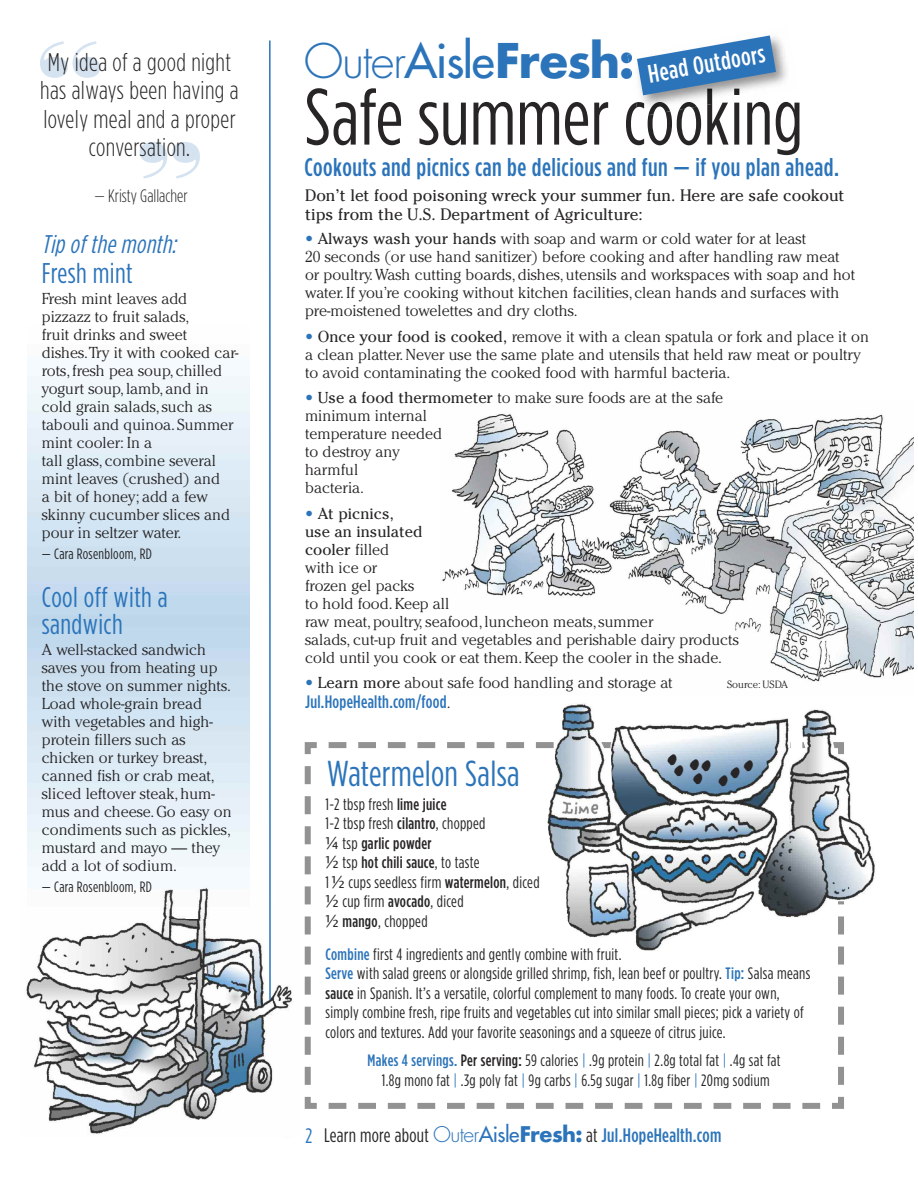
<style>
.page{position:relative;width:918px;height:1188px;background:#fff}
.page>*{position:absolute;margin:0;border:0;box-sizing:border-box;transform-origin:0 0}
.t1{font:90px "Bodoni Poster";color:#d5e3f1}
.t2{font:79.5px "Gotham Condensed";color:#272526}
.t3{font:700 46.5px "Futura";letter-spacing:-.035em;color:#2c74ba}
.t4{font:36px "Gotham Condensed";letter-spacing:.01em;color:#2c74ba}
.t5{font:500 31.5px "Feltpen LT";color:#272526}
.t6{font:28.5px/27px "Gotham Condensed";letter-spacing:.015em;color:#2c74ba}
.t7{font:300 25.5px/28.5px "Gotham Condensed";letter-spacing:.015em;color:#272526;text-align:center}
.t8{font:500 25.5px "Gotham Condensed";letter-spacing:.02em;color:#2c74ba}
.t9{font:italic 25.5px "Gotham Condensed";color:#2c74ba}
.t10{font:500 25.5px "Gotham Condensed";color:#fff}
.t11{font:21px "Gotham Condensed";color:#2c74ba}
.t12{font:500 19.5px "Gotham Condensed";letter-spacing:.015em;color:#2c74ba}
.t13{font:500 18px "Gotham Condensed";letter-spacing:.015em;color:#2c74ba}
.t14{font:300 18px "Gotham Condensed";color:#272526}
.t15{font:16.5px/19.5px "Gotham Condensed";letter-spacing:.02em;color:#272526}
.t16{font:16.5px/19.5px "Cheltenham";color:#272526}
.t17{font:300 15.75px/18px "Cheltenham";color:#272526}
.t18{font:15px "Gotham Condensed";letter-spacing:.02em;color:#272526}
.t19{font:300 10.5px "Cheltenham";color:#272526}
.s1{font-weight:300}
.s2{font-weight:400}
.s3{font-weight:400;color:#2c74ba}
.s4{font-family:"Cheltenham";font-weight:300;font-size:15.75px;color:#272526}
.s5{font-weight:500}
.s6{font-family:"Lucida Grande"}
.s7{font-weight:500;color:#2c74ba}
.s8{color:#2c74ba}
.s9{font-weight:400;color:#272526}
.s10{font-family:"Futura";font-weight:300;font-size:21px}
.s11{font-family:"Futura";font-weight:400;font-size:21px}
.s12{font-family:"Futura";font-weight:700;font-size:21px}
</style>
<div class="page">
<img style="left:26px;top:918px;width:267px;height:216px">
<img style="left:442px;top:414px;width:472px;height:268px">
<img style="left:27px;top:376px;width:223px;height:542px">
<img style="left:701px;top:37px;width:86px;height:68px">
<img style="left:628px;top:54px;width:4px;height:23px">
<img style="left:636px;top:95px;width:65px;height:21px">
<svg style="left:637px;top:35px;width:139px;height:60px"></svg>
<hr style="left:269px;top:41px;width:2px;height:959px;background:#2c74ba">
<svg style="left:304px;top:742px;width:540px;height:367px"></svg>
<img style="left:547px;top:703px;width:328px;height:248px">
<h1 class="t1" style="left:38px;top:21px;width:66px">“</h1>
<h3 class="t7" style="left:40px;top:49px;width:200px">My idea of a good night has always been having a lovely meal and a proper conversation.</h3>
<p class="t14" style="left:95px;top:190px;width:95px">— Kristy Gallacher</p>
<h3 class="t9" style="left:42px;top:236px;width:140px">Tip of the month:</h3>
<h3 class="t6" style="left:42px;top:262px;width:92px">Fresh mint</h3>
<p class="t17" style="left:42px;top:291px;width:198px">Fresh mint leaves add pizzazz to fruit salads,<br>fruit drinks and sweet dishes.Try it with cooked car&shy;rots,fresh pea soup, chilled yogurt soup,lamb, and in cold grain salads,such as tabouli and quinoa. Summer mint cooler: In a<br>tall glass, combine several mint leaves (crushed) and<br>a bit of honey; add a few skinny cucumber slices and pour in seltzer water.</p>
<p class="t18" style="left:42px;top:549px;width:111px">— Cara Rosenbloom, RD</p>
<h3 class="t6" style="left:42px;top:586px;width:127px">Cool off with a sandwich</h3>
<p class="t17" style="left:42px;top:642px;width:191px">A well-stacked sandwich saves you from heating up the stove on summer nights.<br>Load whole-grain bread with vegetables and high&shy;protein fillers such as chicken or turkey breast, canned fish or crab meat, sliced leftover steak,hum&shy;mus and cheese.Go easy on condiments such as pickles, mustard and mayo — they add a lot of sodium.</p>
<p class="t18" style="left:42px;top:882px;width:111px">— Cara Rosenbloom, RD</p>
<h1 class="t1" style="left:137px;top:122px;width:67px">”</h1>
<h3 class="t3" style="left:304px;top:27px;width:332px"><span class="s1">Outer</span><span class="s2">Aisle</span>Fresh:</h3>
<h2 class="t2" style="left:305px;top:89px;width:500px">Safe summer cooking</h2>
<h3 class="t8" style="left:305px;top:158px;width:536px">Cookouts and picnics can be delicious and fun — if you plan ahead.</h3>
<h3 class="t10" style="left:647px;top:65px;width:120px;rotate:-10deg">Head Outdoors</h3>
<p class="t16" style="left:305px;top:185px;width:541px">Don’t let food poisoning wreck your summer fun. Here are safe cookout tips from the U.S. Department of Agriculture:</p>
<p class="t17" style="left:305px;top:231px;width:552px"><span class="s3">•</span> <span class="s2">Always wash your hands</span> with soap and warm or cold water for at least<br>20 seconds (or use hand sanitizer) before cooking and after handling raw meat or poultry.Wash cutting boards,dishes,utensils and workspaces with soap and hot water.If you’re cooking without kitchen facilities, clean hands and surfaces with pre-moistened towelettes and dry cloths.</p>
<p class="t17" style="left:305px;top:329px;width:565px"><span class="s3">•</span> <span class="s2">Once your food is cooked,</span> remove it with a clean spatula or fork and place it on a clean platter.Never use the same plate and utensils that held raw meat or poultry to avoid contaminating the cooked food with harmful bacteria.</p>
<p class="t17" style="left:305px;top:390px;width:420px"><span class="s3">•</span> <span class="s2">Use a food thermometer</span> to make sure foods are at the safe minimum internal<br>temperature needed<br>to destroy any<br>harmful<br>bacteria.</p>
<p class="t17" style="left:305px;top:506px;width:435px"><span class="s3">•</span> <span class="s2">At picnics,<br>use an insulated<br>cooler</span> filled<br>with ice or<br>frozen gel packs<br>to hold food.Keep all<br>raw meat,poultry, seafood,luncheon meats,summer<br>salads, cut-up fruit and vegetables and perishable dairy products cold until you cook or eat them.Keep the cooler in the shade.</p>
<p class="t17" style="left:305px;top:675px;width:369px"><span class="s3">•</span> <span class="s2">Learn more</span> about safe food handling and storage at</p>
<p class="t13" style="left:305px;top:695px;width:147px">Jul.HopeHealth.com/food<span class="s4">.</span></p>
<p class="t19" style="left:727px;top:680px;width:62px">Source: USDA</p>
<h3 class="t5" style="left:666px;top:761px;width:76px">• ••</h3>
<h3 class="t5" style="left:688px;top:754px;width:67px">•• •</h3>
<h3 class="t4" style="left:327px;top:761px;width:194px">Watermelon Salsa</h3>
<p class="t15" style="left:325px;top:795px;width:216px">1-2 tbsp fresh <span class="s5">lime juice<br></span>1-2 tbsp fresh <span class="s5">cilantro</span>, chopped<br><span class="s6">¼</span> tsp <span class="s5">garlic powder<br></span><span class="s6">½</span> tsp <span class="s5">hot chili sauce</span>, to taste<br>1 <span class="s6">½</span> cups seedless firm <span class="s5">watermelon</span>, diced <span class="s6">½</span> cup firm <span class="s5">avocado</span>, diced<br><span class="s6">½</span> <span class="s5">mango</span>, chopped</p>
<p class="t15" style="left:325px;top:945px;width:486px"><span class="s7">Combine</span> first 4 ingredients and gently combine with fruit.<br><span class="s7">Serve</span> with salad greens or alongside grilled shrimp, fish, lean beef or poultry. <span class="s7">Tip:</span> Salsa means <span class="s5">sauce</span> in Spanish. It’s a versatile, colorful complement to many foods. To create your own, simply combine fresh, ripe fruits and vegetables cut into similar small pieces; pick a variety of colors and textures. Add your favorite seasonings and a squeeze of citrus juice.</p>
<p class="t15" style="left:368px;top:1052px;width:414px;text-align:center"><span class="s7">Makes 4 servings.</span> <span class="s5">Per serving:</span> 59 calories <span class="s8">|</span> .9g protein <span class="s8">|</span> 2.8g total fat <span class="s8">|</span> .4g sat fat<br>1.8g mono fat <span class="s8">|</span> .3g poly fat <span class="s8">|</span> 9g carbs <span class="s8">|</span> 6.5g sugar <span class="s8">|</span> 1.8g fiber <span class="s8">|</span> 20mg sodium</p>
<h3 class="t5" style="left:673px;top:764px;width:32px">••</h3>
<h3 class="t11" style="left:305px;top:1128px;width:8px">2</h3>
<p class="t12" style="left:324px;top:1129px;width:399px"><span class="s9">Learn more about</span> <span class="s10">Outer</span><span class="s11">Aisle</span><span class="s12">Fresh:</span> <span class="s9">at</span> Jul.HopeHealth.com</p>
</div>
